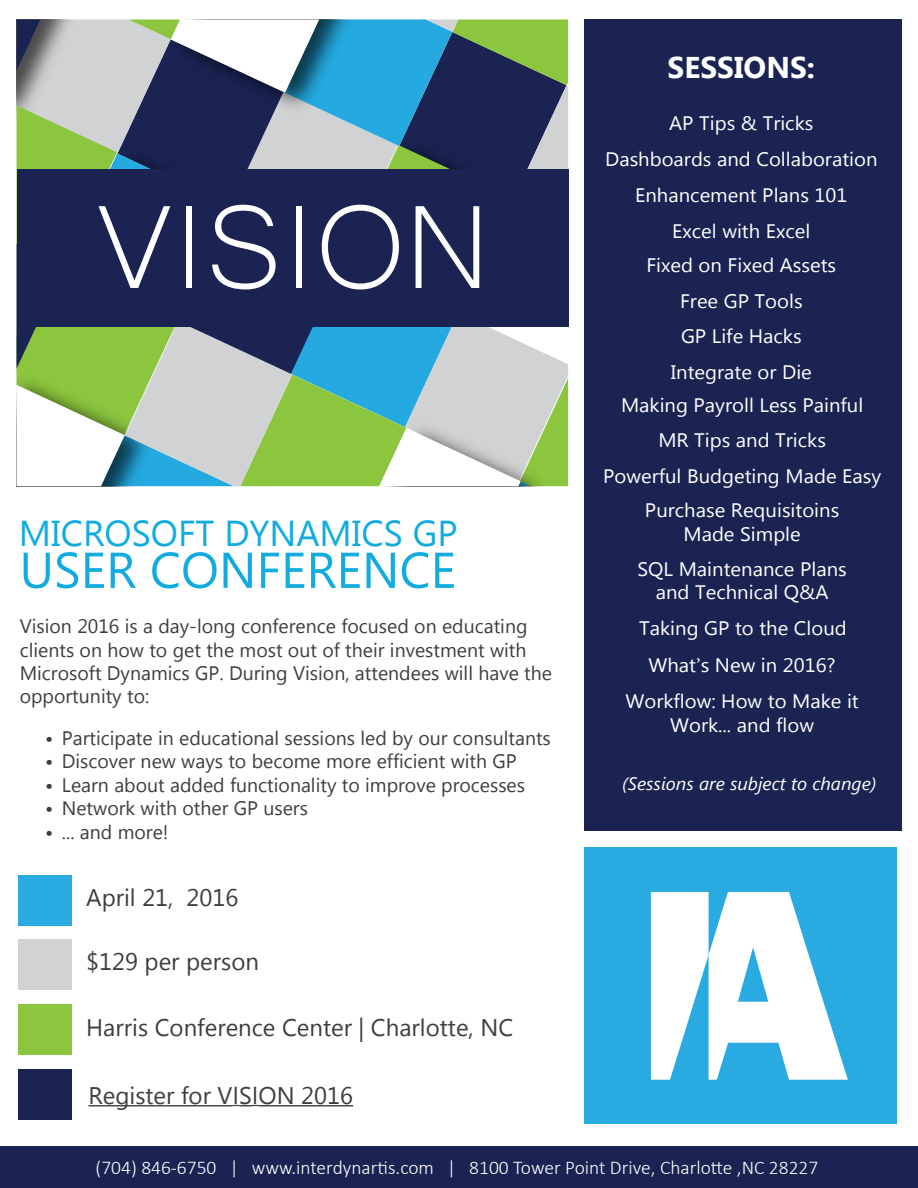
<style>
.page{position:relative;width:918px;height:1188px;background:#fff}
.page>*{position:absolute;margin:0;border:0;box-sizing:border-box;transform-origin:0 0}
.t1{font:153px "Microsoft Yi Baiti";color:#fff}
.t2{font:50.25px "Microsoft Tai Le";color:#11abe0}
.t3{font:36px "Microsoft Tai Le";color:#11abe0}
.t4{font:700 30px "Microsoft Tai Le";color:#fff}
.t5{font:24px "Microsoft Tai Le";color:#3e3e3f}
.t6{font:19.5px/23.4px "Microsoft Tai Le";color:#3e3e3f}
.t7{font:19.5px/35.7px "Microsoft Tai Le";color:#fff;text-align:center;scale:1.04 1}
.t8{font:300 19.5px "Calibri";color:#fff}
.t9{font:italic 18px "Segoe UI";color:#fff;scale:1.04 1}
.s1{font-family:"Calibri";font-weight:300;font-size:18px}
.s2{font-family:"Open Sans"}
.s3{font-family:"Minion Pro"}
</style>
<div class="page">
<div style="left:0;top:1146px;width:918px;height:42px;background:#1a2352"></div>
<svg style="left:16px;top:19px;width:552px;height:467px;background:#86a99f"></svg>
<div style="left:584px;top:848px;width:313px;height:276px;background:#29abe2"></div>
<div style="left:584px;top:20px;width:318px;height:811px;background:#1a2352"></div>
<svg style="left:651px;top:892px;width:197px;height:188px"></svg>
<div style="left:18px;top:875px;width:54px;height:51px;background:#29abe2"></div>
<div style="left:18px;top:939px;width:54px;height:51px;background:#d1d2d4"></div>
<div style="left:18px;top:1004px;width:54px;height:51px;background:#8bc63e"></div>
<div style="left:18px;top:1069px;width:54px;height:51px;background:#1a2352"></div>
<div style="left:17px;top:169px;width:551px;height:157px;background:#1a2352"></div>
<hr style="left:88px;top:1105px;width:145px;height:1px;background:#3e3e3f">
<svg style="left:233px;top:1105px;width:26px;height:1px"></svg>
<hr style="left:259px;top:1105px;width:94px;height:1px;background:#3e3e3f">
<h1 class="t1" style="left:96px;top:157px;width:395px">VISION</h1>
<h3 class="t3" style="left:19px;top:512px;width:440px">MICROSOFT DYNAMICS GP</h3>
<h2 class="t2" style="left:19px;top:541px;width:438px">USER CONFERENCE</h2>
<p class="t6" style="left:20px;top:616px;width:534px">Vision 2016 is a day-long conference focused on educating clients on how to get the most out of their investment with Microsoft Dynamics GP. During Vision, attendees will have the opportunity to:</p>
<p class="t6" style="left:45px;top:728px;width:508px"><span class="s1">•</span> Participate in educational sessions led by our consultants</p>
<p class="t6" style="left:45px;top:751px;width:474px"><span class="s1">•</span> Discover new ways to become more efficient with GP</p>
<p class="t6" style="left:45px;top:774px;width:482px"><span class="s1">•</span> Learn about added functionality to improve processes</p>
<p class="t6" style="left:45px;top:798px;width:265px"><span class="s1">•</span> Network with other GP users</p>
<p class="t6" style="left:45px;top:821px;width:125px"><span class="s1">•</span> ... and more!</p>
<p class="t5" style="left:86px;top:884px;width:154px">April 21, 2016</p>
<p class="t5" style="left:86px;top:948px;width:174px">$129 per person</p>
<p class="t5" style="left:86px;top:1014px;width:428px">Harris Conference Center | Charlotte, NC</p>
<p class="t5" style="left:86px;top:1081px;width:374px">www.interdynartis.com/vision-2016</p>
<p class="t5" style="left:88px;top:1081px;width:266px">Register for V<span class="s2">I</span>S<span class="s2">I</span>ON 2016</p>
<h3 class="t4" style="left:668px;top:51px;width:149px">SESSIONS:</h3>
<p class="t7" style="left:605px;top:107px;width:263px">AP Tips &amp; Tricks<br>Dashboards and Collaboration<br>Enhancement Plans 101<br>Excel with Excel</p>
<p class="t7" style="left:646px;top:248px;width:184px">Fixed on Fixed Assets<br>Free GP Tools<br>GP Life Hacks<br>Integrate or Die</p>
<p class="t7" style="left:603px;top:388px;width:269px;line-height:35.2px">Making Payroll Less Painful<br>MR Tips and Tricks<br>Powerful Budgeting Made Easy<br>Purchase Requisitoins</p>
<p class="t7" style="left:638px;top:517px;width:203px;line-height:35.1px">Made Simple<br>SQL Maintenance Plans</p>
<p class="t7" style="left:656px;top:576px;width:168px">and Technical Q&amp;A</p>
<p class="t7" style="left:639px;top:611px;width:201px">Taking GP to the Cloud</p>
<p class="t7" style="left:626px;top:648px;width:226px;line-height:36.5px">What<span class="s3">’</span>s New in 2016?<br>Workflow: How to Make it</p>
<p class="t7" style="left:670px;top:708px;width:140px">Work... and flow</p>
<p class="t9" style="left:622px;top:771px;width:246px">(Sessions are subject to change)</p>
<p class="t8" style="left:96px;top:1155px;width:724px">(704) 846-6750 | www.interdynartis.com | 8100 Tower Point Drive, Charlotte ,NC 28227</p>
</div>
